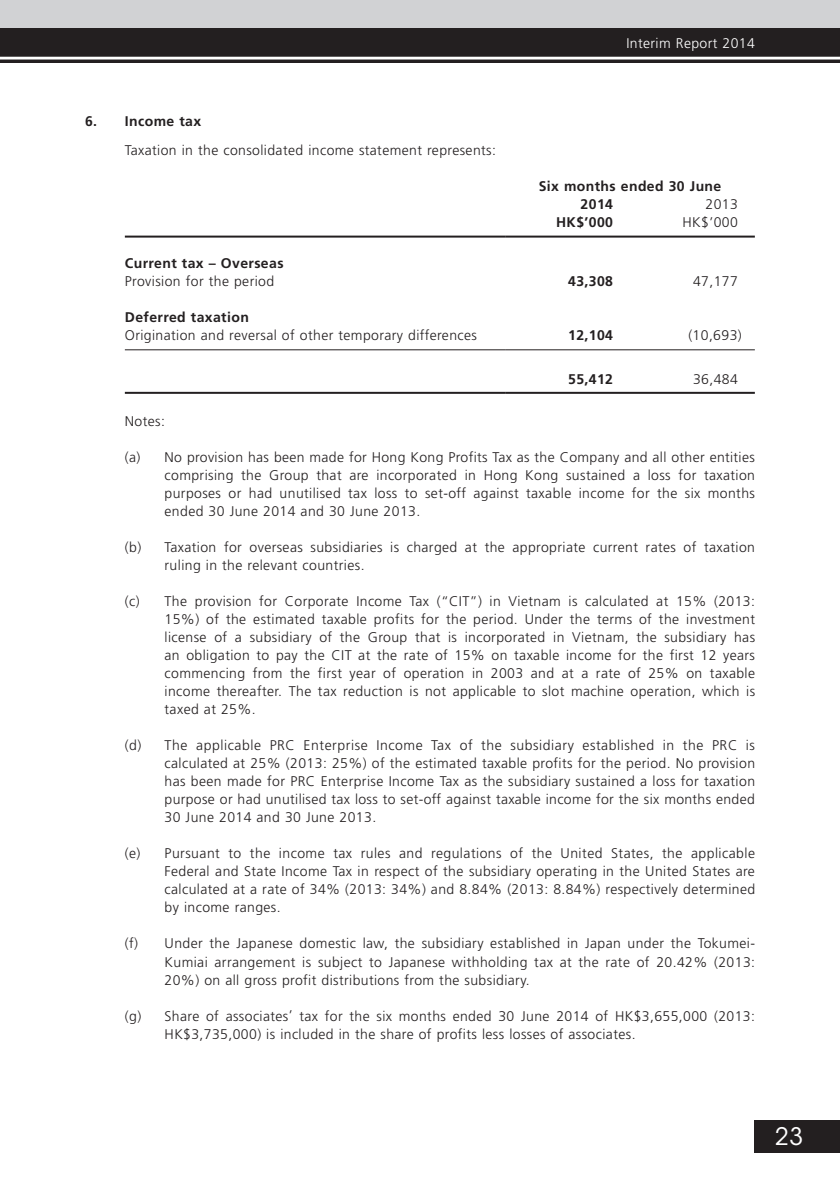
<style>
.page{position:relative;width:840px;height:1191px;background:#fff}
.page>*{position:absolute;margin:0;border:0;box-sizing:border-box;transform-origin:0 0}
.t1{font:24px "ITC Avant Garde Std";color:#fff}
.Notes{font:300 14px/18px "Frutiger LT Std";letter-spacing:.03em;color:#231f20;text-align:justify}
.Notes-2{font:700 14px "Frutiger LT Std";letter-spacing:.03em;color:#231f20}
.t2{font:300 14px "Frutiger LT Std";letter-spacing:.03em;color:#fff}
.Notes_HD1{font:700 14px "Frutiger LT Std";letter-spacing:.03em;color:#231f20}
</style>
<div class="page">
<div style="left:0;top:0;width:839px;height:42px;background:#d1d2d4"></div>
<div style="left:0;top:28px;width:839px;height:34px;background:#231f20"></div>
<hr style="left:0;top:57px;width:839px;height:2px;background:#fff">
<div style="left:754px;top:1120px;width:85px;height:32px;background:#231f20"></div>
<hr style="left:125px;top:236px;width:380px;height:2px;background:#231f20">
<hr style="left:505px;top:236px;width:124px;height:2px;background:#231f20">
<hr style="left:629px;top:236px;width:125px;height:2px;background:#231f20">
<hr style="left:125px;top:349px;width:380px;height:1px;background:#231f20">
<hr style="left:505px;top:349px;width:124px;height:1px;background:#231f20">
<hr style="left:629px;top:349px;width:125px;height:1px;background:#231f20">
<hr style="left:125px;top:392px;width:380px;height:2px;background:#231f20">
<hr style="left:505px;top:392px;width:124px;height:2px;background:#231f20">
<hr style="left:629px;top:392px;width:125px;height:2px;background:#231f20">
<p class="Notes_HD1" style="left:85px;top:113px;width:117px">6. Income tax</p>
<p class="Notes" style="left:125px;top:142px;width:372px">Taxation in the consolidated income statement represents:</p>
<p class="t2" style="left:626px;top:35px;width:130px">Interim Report 2014</p>
<p class="Notes-2" style="left:538px;top:178px;width:184px">Six months ended 30 June</p>
<p class="Notes-2" style="left:580px;top:196px;width:34px">2014</p>
<p class="Notes" style="left:705px;top:196px;width:34px">2013</p>
<p class="Notes-2" style="left:555px;top:214px;width:58px">HK$’000</p>
<p class="Notes" style="left:682px;top:214px;width:57px">HK$’000</p>
<p class="Notes-2" style="left:125px;top:255px;width:160px">Current tax – Overseas</p>
<p class="Notes" style="left:125px;top:272px;width:151px">Provision for the period</p>
<p class="Notes-2" style="left:568px;top:273px;width:46px">43,308</p>
<p class="Notes" style="left:692px;top:272px;width:46px">47,177</p>
<p class="Notes-2" style="left:125px;top:309px;width:125px">Deferred taxation</p>
<p class="Notes" style="left:125px;top:326px;width:353px">Origination and reversal of other temporary differences</p>
<p class="Notes-2" style="left:568px;top:327px;width:46px">12,104</p>
<p class="Notes" style="left:688px;top:326px;width:55px">(10,693)</p>
<p class="Notes-2" style="left:568px;top:370px;width:46px">55,412</p>
<p class="Notes" style="left:692px;top:370px;width:46px">36,484</p>
<p class="Notes" style="left:125px;top:413px;width:42px">Notes:</p>
<p class="Notes" style="left:164px;top:449px;width:591px;text-indent:-40px">(a) No provision has been made for Hong Kong Profits Tax as the Company and all other entities comprising the Group that are incorporated in Hong Kong sustained a loss for taxation purposes or had unutilised tax loss to set-off against taxable income for the six months ended 30 June 2014 and 30 June 2013.</p>
<p class="Notes" style="left:164px;top:539px;width:591px;text-indent:-40px">(b) Taxation for overseas subsidiaries is charged at the appropriate current rates of taxation ruling in the relevant countries.</p>
<p class="Notes" style="left:164px;top:593px;width:591px;text-indent:-40px">(c) The provision for Corporate Income Tax (“CIT”) in Vietnam is calculated at 15% (2013:<br>15%) of the estimated taxable profits for the period. Under the terms of the investment license of a subsidiary of the Group that is incorporated in Vietnam, the subsidiary has an obligation to pay the CIT at the rate of 15% on taxable income for the first 12 years commencing from the first year of operation in 2003 and at a rate of 25% on taxable income thereafter. The tax reduction is not applicable to slot machine operation, which is taxed at 25%.</p>
<p class="Notes" style="left:164px;top:737px;width:591px;text-indent:-40px">(d) The applicable PRC Enterprise Income Tax of the subsidiary established in the PRC is calculated at 25% (2013: 25%) of the estimated taxable profits for the period. No provision has been made for PRC Enterprise Income Tax as the subsidiary sustained a loss for taxation purpose or had unutilised tax loss to set-off against taxable income for the six months ended 30 June 2014 and 30 June 2013.</p>
<p class="Notes" style="left:164px;top:845px;width:591px;text-indent:-40px">(e) Pursuant to the income tax rules and regulations of the United States, the applicable Federal and State Income Tax in respect of the subsidiary operating in the United States are calculated at a rate of 34% (2013: 34%) and 8.84% (2013: 8.84%) respectively determined by income ranges.</p>
<p class="Notes" style="left:164px;top:935px;width:591px;text-indent:-40px">(f) Under the Japanese domestic law, the subsidiary established in Japan under the Tokumei-Kumiai arrangement is subject to Japanese withholding tax at the rate of 20.42% (2013:<br>20%) on all gross profit distributions from the subsidiary.</p>
<p class="Notes" style="left:164px;top:1007px;width:591px;text-indent:-40px">(g) Share of associates’ tax for the six months ended 30 June 2014 of HK$3,655,000 (2013:<br>HK$3,735,000) is included in the share of profits less losses of associates.</p>
<h1 class="t1" style="left:774px;top:1121px;width:30px">23</h1>
</div>
